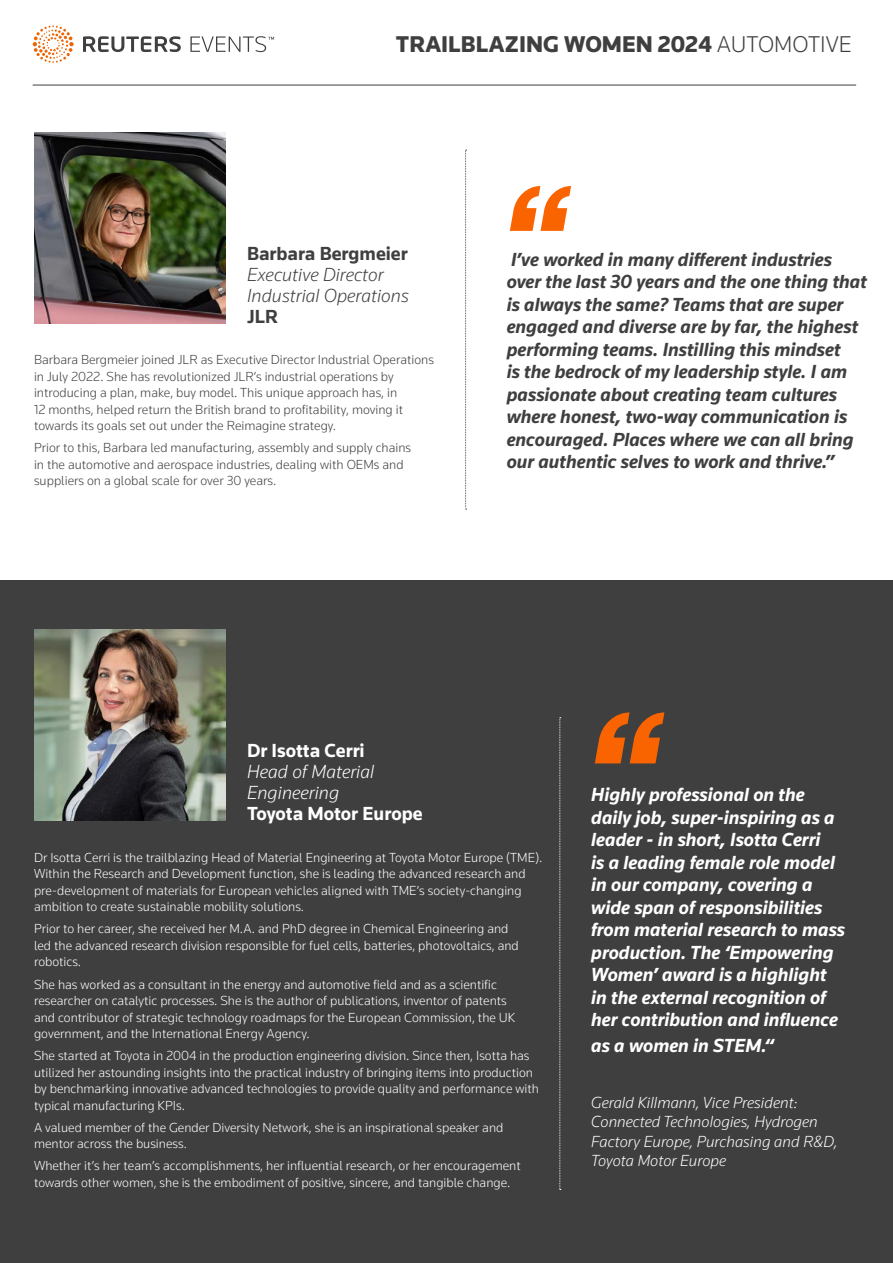
<style>
.page{position:relative;width:893px;height:1263px;background:#fff}
.page>*{position:absolute;margin:0;border:0;box-sizing:border-box;transform-origin:0 0}
.t1{font:900 23.55px "Knowledge 2017";color:#3f3f40}
.t2{font:italic 700 19.5px/22.5px "Knowledge 2017";color:#3f3f40}
.t3{font:italic 700 19.5px/22.5px "Knowledge 2017";color:#fff}
.t4{font:italic 300 19.5px/21px "Knowledge 2017";color:#3f3f40}
.t5{font:700 19.5px/21px "Knowledge 2017";color:#fff}
.t6{font:italic 300 16.5px/19.5px "Knowledge 2017";color:#fff}
.t7{font:300 13.5px/16.5px "Knowledge 2017";color:#fff}
.t8{font:300 13.5px/16.5px "Knowledge 2017";color:#3f3f40}
.s1{font-weight:300}
.s2{font-weight:700;font-style:normal}
.s3{font-weight:300;font-style:italic}
</style>
<div class="page">
<svg style="left:83px;top:36px;width:191px;height:16px"></svg>
<svg style="left:33px;top:25px;width:41px;height:38px"></svg>
<hr style="left:33px;top:85px;width:823px;height:1px;background:#3f3f40">
<img style="left:34px;top:132px;width:192px;height:192px">
<svg style="left:510px;top:186px;width:61px;height:45px"></svg>
<svg style="left:465px;top:150px;width:2px;height:360px"></svg>
<div style="left:0;top:580px;width:893px;height:683px;background:#3f3f40"></div>
<svg style="left:595px;top:712px;width:69px;height:51px"></svg>
<svg style="left:559px;top:717px;width:2px;height:473px"></svg>
<img style="left:34px;top:629px;width:192px;height:192px">
<h1 class="t1" style="left:396px;top:29px;width:457px">TRAILBLAZING WOMEN 2024 <span class="s1">AUTOMOTIVE</span></h1>
<p class="t4" style="left:247px;top:243px;width:163px"><span class="s2">Barbara Bergmeier<br></span>Executive Director<br>Industrial Operations<br><span class="s2">JLR</span></p>
<p class="t8" style="left:34px;top:351px;width:401px">Barbara Bergmeier joined JLR as Executive Director Industrial Operations in July 2022. She has revolutionized JLR’s industrial operations by introducing a plan, make, buy model. This unique approach has, in<br>12 months, helped return the British brand to profitability, moving it towards its goals set out under the Reimagine strategy.</p>
<p class="t8" style="left:34px;top:439px;width:379px">Prior to this, Barbara led manufacturing, assembly and supply chains in the automotive and aerospace industries, dealing with OEMs and suppliers on a global scale for over 30 years.</p>
<p class="t2" style="left:507px;top:248px;width:362px">I’ve worked in many different industries over the last 30 years and the one thing that is always the same? Teams that are super engaged and diverse are by far, the highest performing teams. Instilling this mindset<br>is the bedrock of my leadership style. I am passionate about creating team cultures where honest, two-way communication is encouraged. Places where we can all bring our authentic selves to work and thrive.”</p>
<p class="t5" style="left:247px;top:740px;width:177px">Dr Isotta Cerri<br><span class="s3">Head of Material<br>Engineering<br></span>Toyota Motor Europe</p>
<p class="t7" style="left:34px;top:849px;width:510px">Dr Isotta Cerri is the trailblazing Head of Material Engineering at Toyota Motor Europe (TME).<br>Within the Research and Development function, she is leading the advanced research and pre-development of materials for European vehicles aligned with TME’s society-changing ambition to create sustainable mobility solutions.</p>
<p class="t7" style="left:34px;top:920px;width:486px">Prior to her career, she received her M.A. and PhD degree in Chemical Engineering and led the advanced research division responsible for fuel cells, batteries, photovoltaics, and robotics.</p>
<p class="t7" style="left:34px;top:975px;width:483px">She has worked as a consultant in the energy and automotive field and as a scientific researcher on catalytic processes. She is the author of publications, inventor of patents and contributor of strategic technology roadmaps for the European Commission, the UK government, and the International Energy Agency.</p>
<p class="t7" style="left:34px;top:1047px;width:506px">She started at Toyota in 2004 in the production engineering division. Since then, Isotta has utilized her astounding insights into the practical industry of bringing items into production by benchmarking innovative advanced technologies to provide quality and performance with typical manufacturing KPIs.</p>
<p class="t7" style="left:34px;top:1119px;width:471px">A valued member of the Gender Diversity Network, she is an inspirational speaker and mentor across the business.</p>
<p class="t7" style="left:34px;top:1157px;width:488px">Whether it’s her team’s accomplishments, her influential research, or her encouragement towards other women, she is the embodiment of positive, sincere, and tangible change.</p>
<p class="t3" style="left:591px;top:783px;width:255px">Highly professional on the daily job, super-inspiring as a leader - in short, Isotta Cerri<br>is a leading female role model in our company, covering a wide span of responsibilities from material research to mass production. The ‘Empowering<br>Women’ award is a highlight in the external recognition of her contribution and influence</p>
<p class="t3" style="left:591px;top:1033px;width:184px">as a women in STEM.“</p>
<p class="t6" style="left:591px;top:1092px;width:248px">Gerald Killmann, Vice President:<br>Connected Technologies, Hydrogen<br>Factory Europe, Purchasing and R&amp;D,<br>Toyota Motor Europe</p>
</div>
